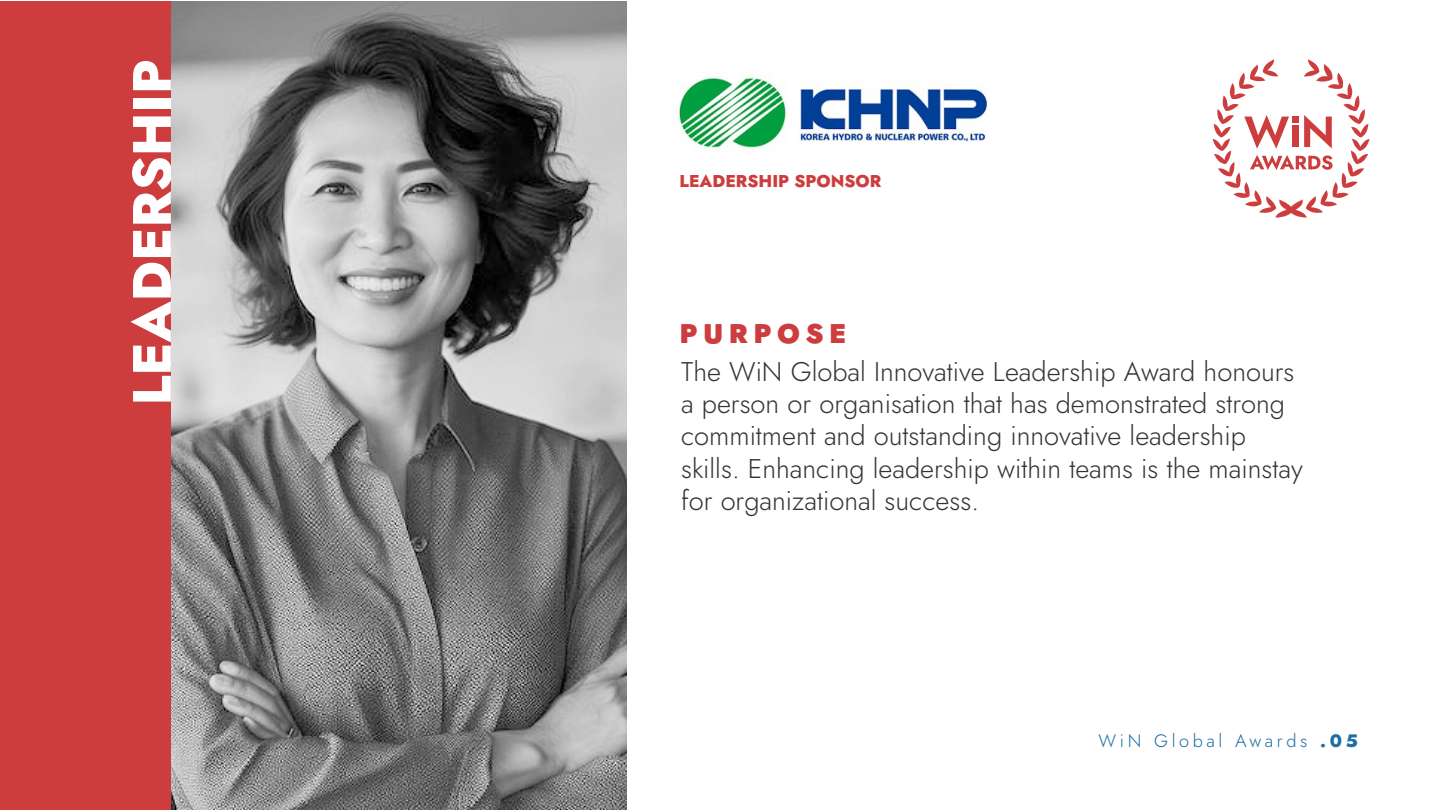
<style>
.page{position:relative;width:1440px;height:810px;background:#fff}
.page>*{position:absolute;margin:0;border:0;box-sizing:border-box;transform-origin:0 0}
.t1{font:800 54px "Jost";color:#fff}
.t2{font:300 27px/32.4px "Jost";color:#333}
.t3{font:900 27px "Jost";letter-spacing:.2em;color:#cd3d3e}
.t4{font:300 18px "Jost";letter-spacing:.2em;color:#1e6fa2}
.t5{font:800 17.1px "Jost";color:#cd3d3e}
.s1{font-weight:800}
</style>
<div class="page">
<div style="left:1px;top:2px;width:170px;height:808px;background:#cd3d3e"></div>
<img style="left:171px;top:2px;width:456px;height:808px">
<svg style="left:1213px;top:59px;width:157px;height:159px"></svg>
<img style="left:679px;top:76px;width:309px;height:72px">
<h1 class="t1" style="left:115px;top:405px;width:348px;rotate:-90deg">LEADERSHIP</h1>
<p class="t5" style="left:680px;top:170px;width:203px">LEADERSHIP SPONSOR</p>
<p class="t3" style="left:680px;top:315px;width:168px">PURPOSE</p>
<p class="t2" style="left:681px;top:355px;width:623px">The WiN Global Innovative Leadership Award honours a person or organisation that has demonstrated strong commitment and outstanding innovative leadership skills. Enhancing leadership within teams is the mainstay for organizational success.</p>
<p class="t4" style="left:1099px;top:728px;width:261px">WiN Global Awards <span class="s1">.05</span></p>
</div>
